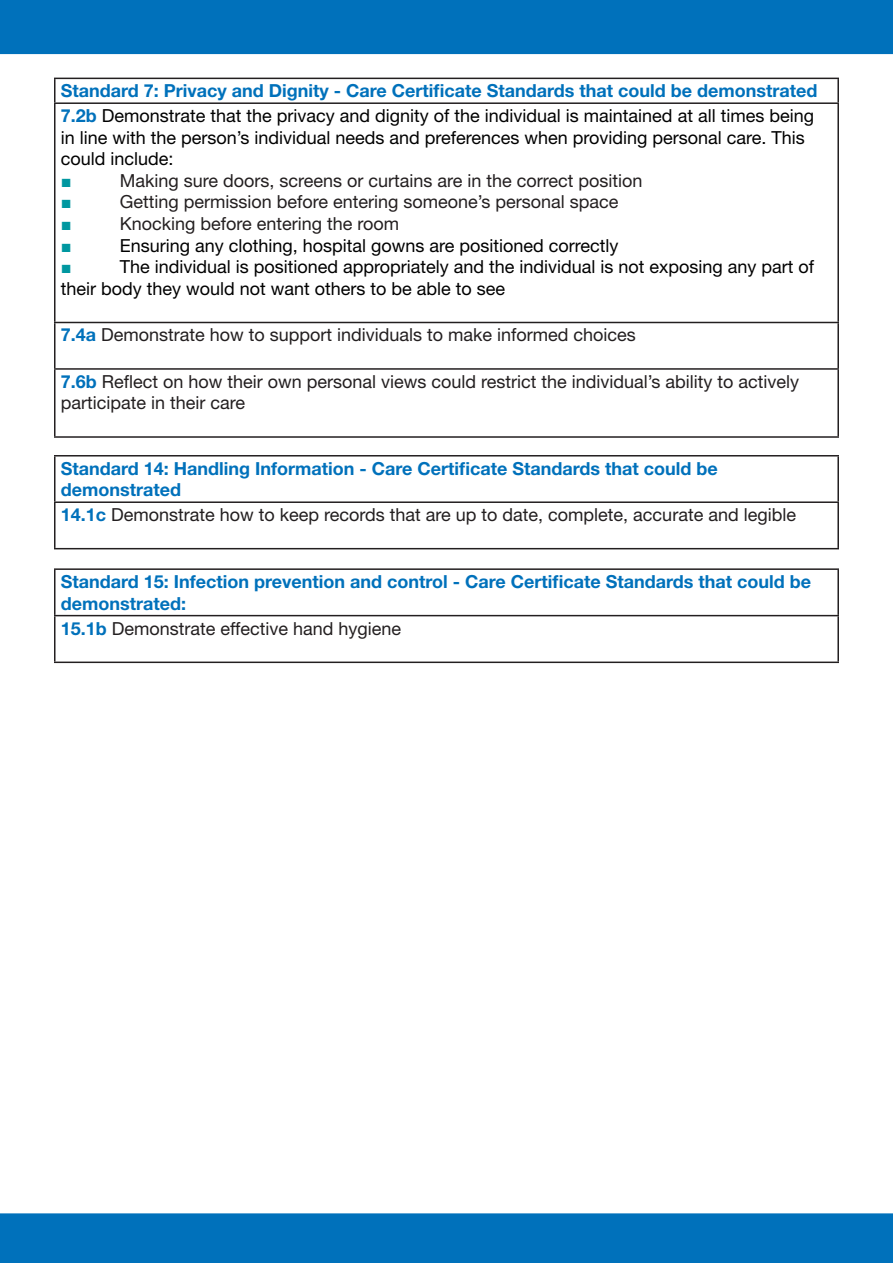
<style>
.page{position:relative;width:893px;height:1263px;background:#fff}
.page>*{position:absolute;margin:0;border:0;box-sizing:border-box;transform-origin:0 0}
.t1{font:18px/21.6px "Helvetica Neue LT Std";color:#231f20}
.t2{font:18px/21.6px "Helvetica Neue LT Std";color:#000}
.t3{font:700 18px/21.6px "Helvetica Neue LT Std";color:#0071bb}
.t4{font:18px "Times New Roman";color:#0097a0}
.s1{font-weight:700;color:#0071bb}
</style>
<div class="page">
<div style="left:0;top:0;width:893px;height:54px;background:#0071bb"></div>
<div style="left:0;top:1213px;width:893px;height:50px;background:#0071bb"></div>
<hr style="left:54px;top:78px;width:785px;height:1px;background:#231f20">
<hr style="left:54px;top:79px;width:2px;height:23px;background:#231f20">
<hr style="left:837px;top:79px;width:2px;height:23px;background:#231f20">
<hr style="left:54px;top:102px;width:785px;height:2px;background:#231f20">
<hr style="left:54px;top:104px;width:2px;height:218px;background:#231f20">
<hr style="left:837px;top:104px;width:2px;height:218px;background:#231f20">
<hr style="left:54px;top:322px;width:785px;height:1px;background:#231f20">
<hr style="left:54px;top:323px;width:2px;height:45px;background:#231f20">
<hr style="left:837px;top:323px;width:2px;height:45px;background:#231f20">
<hr style="left:54px;top:368px;width:785px;height:2px;background:#231f20">
<hr style="left:54px;top:370px;width:2px;height:66px;background:#231f20">
<hr style="left:837px;top:370px;width:2px;height:66px;background:#231f20">
<hr style="left:54px;top:436px;width:785px;height:2px;background:#231f20">
<hr style="left:54px;top:568px;width:785px;height:2px;background:#231f20">
<hr style="left:54px;top:570px;width:2px;height:45px;background:#231f20">
<hr style="left:837px;top:570px;width:2px;height:45px;background:#231f20">
<hr style="left:54px;top:615px;width:785px;height:1px;background:#231f20">
<hr style="left:54px;top:616px;width:2px;height:45px;background:#231f20">
<hr style="left:837px;top:616px;width:2px;height:45px;background:#231f20">
<hr style="left:54px;top:661px;width:785px;height:2px;background:#231f20">
<hr style="left:54px;top:455px;width:785px;height:1px;background:#231f20">
<hr style="left:54px;top:456px;width:2px;height:45px;background:#231f20">
<hr style="left:837px;top:456px;width:2px;height:45px;background:#231f20">
<hr style="left:54px;top:501px;width:785px;height:2px;background:#231f20">
<hr style="left:54px;top:503px;width:2px;height:45px;background:#231f20">
<hr style="left:837px;top:503px;width:2px;height:45px;background:#231f20">
<hr style="left:54px;top:548px;width:785px;height:1px;background:#231f20">
<p class="t3" style="left:61px;top:80px;width:758px">Standard 7: Privacy and Dignity - Care Certificate Standards that could be demonstrated</p>
<p class="t2" style="left:61px;top:105px;width:755px"><span class="s1">7.2b</span> Demonstrate that the privacy and dignity of the individual is maintained at all times being in line with the person’s individual needs and preferences when providing personal care. This could include:</p>
<p class="t4" style="left:61px;top:169px;width:12px">■</p>
<p class="t1" style="left:120px;top:169px;width:524px">Making sure doors, screens or curtains are in the correct position</p>
<p class="t4" style="left:61px;top:190px;width:12px">■</p>
<p class="t1" style="left:120px;top:191px;width:500px">Getting permission before entering someone’s personal space</p>
<p class="t4" style="left:61px;top:212px;width:12px">■</p>
<p class="t1" style="left:120px;top:213px;width:281px">Knocking before entering the room</p>
<p class="t4" style="left:61px;top:234px;width:12px">■</p>
<p class="t2" style="left:120px;top:234px;width:500px">Ensuring any clothing, hospital gowns are positioned correctly</p>
<p class="t4" style="left:61px;top:255px;width:12px">■</p>
<p class="t2" style="left:61px;top:256px;width:755px;text-indent:59px">The individual is positioned appropriately and the individual is not exposing any part of their body they would not want others to be able to see</p>
<p class="t1" style="left:61px;top:324px;width:577px"><span class="s1">7.4a</span> Demonstrate how to support individuals to make informed choices</p>
<p class="t1" style="left:61px;top:370px;width:740px"><span class="s1">7.6b</span> Reflect on how their own personal views could restrict the individual’s ability to actively participate in their care</p>
<p class="t3" style="left:61px;top:457px;width:658px">Standard 14: Handling Information - Care Certificate Standards that could be demonstrated</p>
<p class="t1" style="left:61px;top:504px;width:737px"><span class="s1">14.1c</span> Demonstrate how to keep records that are up to date, complete, accurate and legible</p>
<p class="t3" style="left:61px;top:570px;width:752px">Standard 15: Infection prevention and control - Care Certificate Standards that could be demonstrated:</p>
<p class="t1" style="left:61px;top:617px;width:342px"><span class="s1">15.1b</span> Demonstrate effective hand hygiene</p>
</div>
